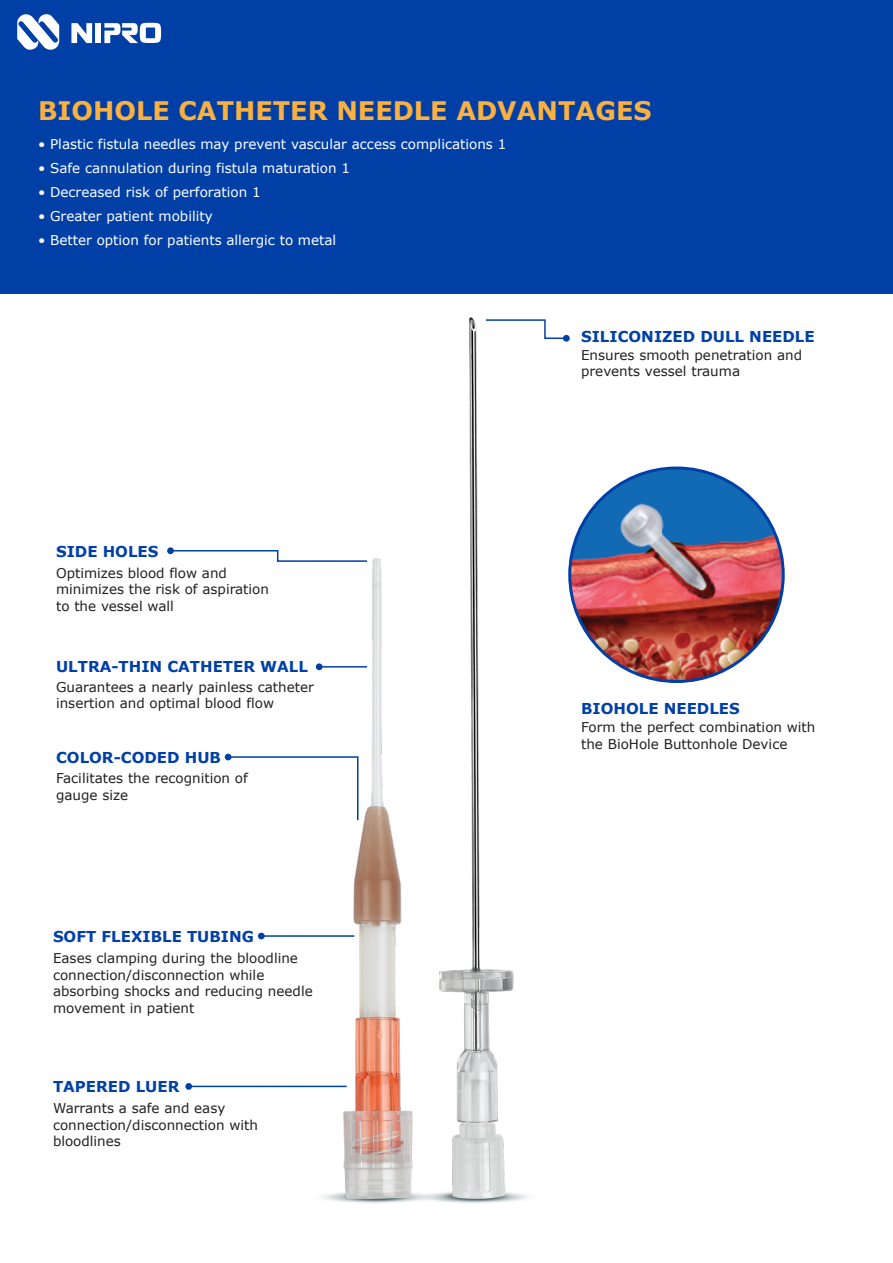
<style>
.page{position:relative;width:893px;height:1263px;background:#fff}
.page>*{position:absolute;margin:0;border:0;box-sizing:border-box;transform-origin:0 0}
.t1{font:700 25.5px "Verdana";color:#fbb03f}
.t2{font:700 15px "Verdana";color:#0040a6}
.t3{font:13.5px/16.5px "Verdana";color:#231f20}
.t4{font:13.5px "Verdana";color:#fff}
</style>
<div class="page">
<div style="left:0;top:0;width:893px;height:293px;background:#0040a6"></div>
<svg style="left:71px;top:23px;width:21px;height:20px"></svg>
<div style="left:95px;top:23px;width:6px;height:20px;background:#fff"></div>
<svg style="left:104px;top:23px;width:57px;height:20px"></svg>
<svg style="left:17px;top:14px;width:42px;height:36px"></svg>
<img style="left:258px;top:293px;width:325px;height:910px">
<svg style="left:170px;top:549px;width:199px;height:14px"></svg>
<div style="left:167px;top:547px;width:7px;height:7px;background:#0040a6;border-radius:50%"></div>
<hr style="left:319px;top:666px;width:48px;height:1px;background:#0040a6">
<div style="left:316px;top:663px;width:7px;height:7px;background:#0040a6;border-radius:50%"></div>
<svg style="left:226px;top:755px;width:133px;height:67px"></svg>
<div style="left:225px;top:754px;width:7px;height:6px;background:#0040a6;border-radius:50%"></div>
<hr style="left:261px;top:935px;width:93px;height:2px;background:#0040a6">
<div style="left:258px;top:933px;width:7px;height:6px;background:#0040a6;border-radius:50%"></div>
<hr style="left:189px;top:1086px;width:158px;height:1px;background:#0040a6">
<div style="left:185px;top:1083px;width:7px;height:7px;background:#0040a6;border-radius:50%"></div>
<svg style="left:484px;top:319px;width:84px;height:21px"></svg>
<div style="left:563px;top:335px;width:7px;height:7px;background:#0040a6;border-radius:50%"></div>
<img style="left:570px;top:468px;width:213px;height:213px;border-radius:107px">
<h1 class="t1" style="left:38px;top:93px;width:615px">BIOHOLE CATHETER NEEDLE ADVANTAGES</h1>
<p class="t4" style="left:38px;top:134px;width:470px">• Plastic fistula needles may prevent vascular access complications 1</p>
<p class="t4" style="left:38px;top:158px;width:313px">• Safe cannulation during fistula maturation 1</p>
<p class="t4" style="left:38px;top:182px;width:224px">• Decreased risk of perforation 1</p>
<p class="t4" style="left:38px;top:206px;width:176px">• Greater patient mobility</p>
<p class="t4" style="left:38px;top:230px;width:300px">• Better option for patients allergic to metal</p>
<p class="t2" style="left:56px;top:540px;width:104px">SIDE HOLES</p>
<p class="t3" style="left:56px;top:565px;width:214px">Optimizes blood flow and minimizes the risk of aspiration to the vessel wall</p>
<p class="t2" style="left:56px;top:656px;width:253px">ULTRA-THIN CATHETER WALL</p>
<p class="t3" style="left:56px;top:678px;width:259px">Guarantees a nearly painless catheter insertion and optimal blood flow</p>
<p class="t2" style="left:56px;top:747px;width:166px">COLOR-CODED HUB</p>
<p class="t3" style="left:56px;top:770px;width:193px">Facilitates the recognition of gauge size</p>
<p class="t2" style="left:53px;top:926px;width:202px">SOFT FLEXIBLE TUBING</p>
<p class="t3" style="left:53px;top:950px;width:261px">Eases clamping during the bloodline connection/disconnection while absorbing shocks and reducing needle movement in patient</p>
<p class="t2" style="left:53px;top:1076px;width:128px">TAPERED LUER</p>
<p class="t3" style="left:53px;top:1100px;width:206px">Warrants a safe and easy connection/disconnection with bloodlines</p>
<p class="t2" style="left:581px;top:326px;width:235px">SILICONIZED DULL NEEDLE</p>
<p class="t3" style="left:581px;top:346px;width:222px">Ensures smooth penetration and prevents vessel trauma</p>
<p class="t2" style="left:581px;top:698px;width:160px">BIOHOLE NEEDLES</p>
<p class="t3" style="left:581px;top:719px;width:236px">Form the perfect combination with the BioHole Buttonhole Device</p>
</div>
